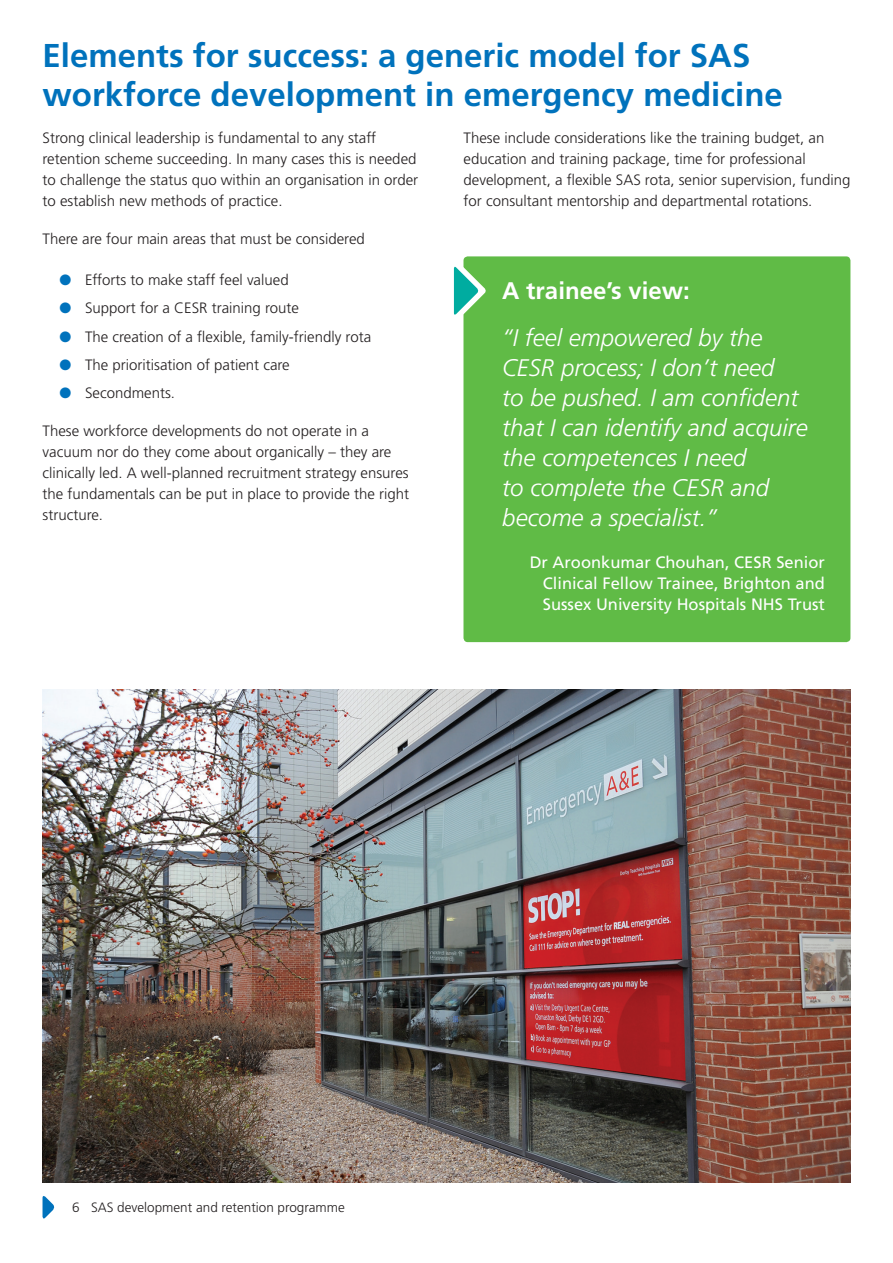
<style>
.page{position:relative;width:893px;height:1263px;background:#fff}
.page>*{position:absolute;margin:0;border:0;box-sizing:border-box;transform-origin:0 0}
.t1{font:700 33px/39px "Frutiger";color:#0072bc}
.t2{font:italic 300 24px/30px "Frutiger";color:#fff}
.t3{font:700 24px "Frutiger";color:#fff}
.t4{font:16.5px/21px "Frutiger";color:#fff;text-align:justify}
.t5{font:300 15px/21px "Frutiger";color:#231f20}
.t6{font:300 13.5px "Frutiger";color:#231f20}
.s1{color:#0072bc}
</style>
<div class="page">
<svg style="left:43px;top:1196px;width:12px;height:23px"></svg>
<img style="left:43px;top:689px;width:807px;height:493px">
<div style="left:463px;top:256px;width:387px;height:386px;background:#60bb46;border-radius:4px"></div>
<svg style="left:454px;top:265px;width:32px;height:51px"></svg>
<p class="t1" style="left:43px;top:36px;width:742px">Elements for success: a generic model for SAS workforce development in emergency medicine</p>
<p class="t5" style="left:43px;top:128px;width:377px">Strong clinical leadership is fundamental to any staff retention scheme succeeding. In many cases this is needed to challenge the status quo within an organisation in order to establish new methods of practice.</p>
<p class="t5" style="left:43px;top:229px;width:324px">There are four main areas that must be considered</p>
<p class="t5" style="left:60px;top:270px;width:231px"><span class="s1">●</span> Efforts to make staff feel valued</p>
<p class="t5" style="left:60px;top:298px;width:241px"><span class="s1">●</span> Support for a CESR training route</p>
<p class="t5" style="left:60px;top:326px;width:313px"><span class="s1">●</span> The creation of a flexible, family-friendly rota</p>
<p class="t5" style="left:60px;top:354px;width:232px"><span class="s1">●</span> The prioritisation of patient care</p>
<p class="t5" style="left:60px;top:383px;width:117px"><span class="s1">●</span> Secondments.</p>
<p class="t5" style="left:43px;top:421px;width:368px">These workforce developments do not operate in a vacuum nor do they come about organically – they are clinically led. A well-planned recruitment strategy ensures the fundamentals can be put in place to provide the right structure.</p>
<p class="t5" style="left:463px;top:128px;width:388px">These include considerations like the training budget, an education and training package, time for professional development, a flexible SAS rota, senior supervision, funding for consultant mentorship and departmental rotations.</p>
<p class="t3" style="left:502px;top:276px;width:189px">A trainee’s view:</p>
<p class="t2" style="left:502px;top:323px;width:307px">“I feel empowered by the<br>CESR process; I don’t need<br>to be pushed. I am confident that I can identify and acquire the competences I need<br>to complete the CESR and become a specialist.”</p>
<p class="t4" style="left:543px;top:551px;width:284px;text-indent:-13px">Dr Aroonkumar Chouhan, CESR Senior Clinical Fellow Trainee, Brighton and Sussex University Hospitals NHS Trust</p>
<p class="t6" style="left:72px;top:1199px;width:274px">6 SAS development and retention programme</p>
</div>
